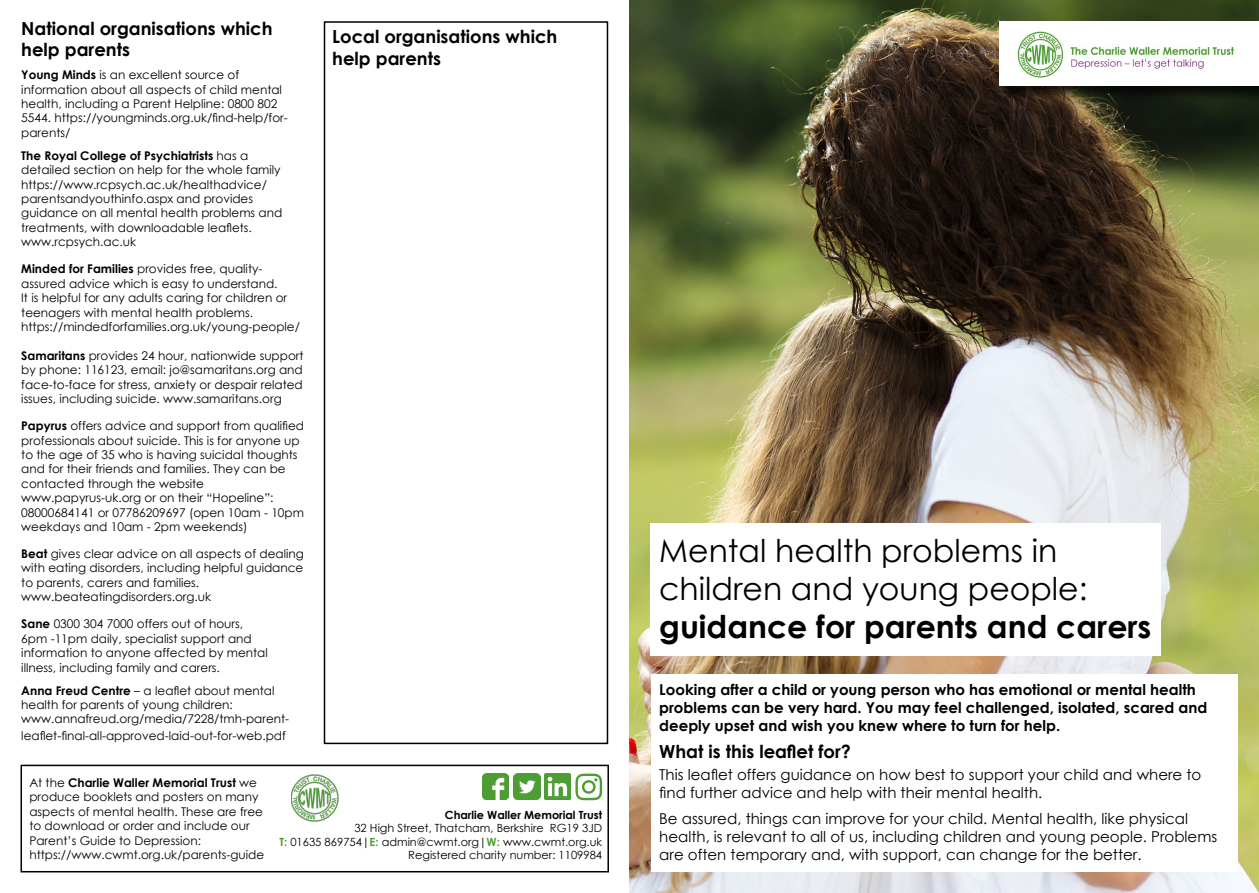
<style>
.page{position:relative;width:1259px;height:893px;background:#fff}
.page>*{position:absolute;margin:0;border:0;box-sizing:border-box;transform-origin:0 0}
.t1{font:31.5px/37.8px "Century Gothic";color:#000}
.t2{font:700 31.5px "Century Gothic";color:#000}
.t3{font:700 18px/21.6px "Century Gothic";color:#000}
.t4{font:15px/18px "Century Gothic";color:#000}
.t5{font:700 15px/18px "Century Gothic";color:#000}
.t6{font:12px/14.4px "Century Gothic";color:#000}
.t7{font:11.25px/13.5px "Century Gothic";color:#000;text-align:right}
.t8{font:700 11.25px "Century Gothic";color:#000}
.s1{font-weight:700}
.s2{font-weight:700;color:#4e9d34}
</style>
<div class="page">
<img style="left:629px;top:0;width:630px;height:893px">
<div style="left:651px;top:675px;width:586px;height:197px;background:#fff"></div>
<div style="left:651px;top:523px;width:510px;height:133px;background:#fff"></div>
<div style="left:999px;top:22px;width:260px;height:81px;background:#000;opacity:.75"></div>
<div style="left:999px;top:21px;width:260px;height:65px;background:#fff"></div>
<img style="left:1017px;top:31px;width:217px;height:47px">
<img style="left:291px;top:774px;width:47px;height:48px">
<img style="left:483px;top:774px;width:26px;height:26px">
<img style="left:513px;top:773px;width:27px;height:27px">
<svg style="left:575px;top:774px;width:27px;height:26px"></svg>
<img style="left:545px;top:774px;width:26px;height:26px">
<div style="left:324px;top:21px;width:284px;height:723px;border:2px solid #000"></div>
<div style="left:21px;top:765px;width:588px;height:107px;border:2px solid #000"></div>
<h2 class="t3" style="left:21px;top:17px;width:253px">National organisations which help parents</h2>
<p class="t6" style="left:21px;top:68px;width:268px"><span class="s1">Young Minds</span> is an excellent source of information about all aspects of child mental health, including a Parent Helpline: 0800 802<br>5544. https://youngminds.org.uk/find-help/for&shy;parents/</p>
<p class="t6" style="left:21px;top:148px;width:263px"><span class="s1">The Royal College of Psychiatrists</span> has a detailed section on help for the whole family https://www.rcpsych.ac.uk/healthadvice/ parentsandyouthinfo.aspx and provides guidance on all mental health problems and treatments, with downloadable leaflets. www.rcpsych.ac.uk</p>
<p class="t6" style="left:21px;top:262px;width:280px"><span class="s1">Minded for Families</span> provides free, quality&shy;assured advice which is easy to understand.<br>It is helpful for any adults caring for children or teenagers with mental health problems. https://mindedforfamilies.org.uk/young-people/</p>
<p class="t6" style="left:21px;top:348px;width:284px;text-align:justify"><span class="s1">Samaritans</span> provides 24 hour, nationwide support by phone: 116123, email: jo@samaritans.org and face-to-face for stress, anxiety or despair related issues, including suicide. www.samaritans.org</p>
<p class="t6" style="left:21px;top:418px;width:284px"><span class="s1">Papyrus</span> offers advice and support from qualified professionals about suicide. This is for anyone up to the age of 35 who is having suicidal thoughts and for their friends and families. They can be contacted through the website www.papyrus-uk.org or on their “Hopeline”:<br>08000684141 or 07786209697 (open 10am - 10pm weekdays and 10am - 2pm weekends)</p>
<p class="t6" style="left:21px;top:546px;width:284px"><span class="s1">Beat</span> gives clear advice on all aspects of dealing with eating disorders, including helpful guidance to parents, carers and families. www.beateatingdisorders.org.uk</p>
<p class="t6" style="left:21px;top:617px;width:248px"><span class="s1">Sane</span> 0300 304 7000 offers out of hours, 6pm -11pm daily, specialist support and information to anyone affected by mental illness, including family and carers.</p>
<p class="t6" style="left:21px;top:683px;width:269px"><span class="s1">Anna Freud Centre</span> – a leaflet about mental health for parents of young children: www.annafreud.org/media/7228/tmh-parent-</p>
<p class="t6" style="left:21px;top:728px;width:266px">leaflet-final-all-approved-laid-out-for-web.pdf</p>
<h2 class="t3" style="left:332px;top:25px;width:226px">Local organisations which help parents</h2>
<p class="t6" style="left:29px;top:775px;width:236px">At the <span class="s1">Charlie Waller Memorial Trust</span> we produce booklets and posters on many aspects of mental health. These are free to download or order and include our Parent’s Guide to Depression: https://www.cwmt.org.uk/parents-guide</p>
<p class="t8" style="left:445px;top:806px;width:159px">Charlie Waller Memorial Trust</p>
<p class="t7" style="left:279px;top:821px;width:324px">32 High Street, Thatcham, Berkshire RG19 3JD<br><span class="s2">T:</span> 01635 869754|<span class="s2">E:</span> admin@cwmt.org|<span class="s2">W:</span> www.cwmt.org.uk<br>Registered charity number: 1109984</p>
<h1 class="t1" style="left:659px;top:531px;width:430px">Mental health problems in children and young people:</h1>
<h1 class="t2" style="left:659px;top:602px;width:494px">guidance for parents and carers</h1>
<p class="t5" style="left:659px;top:680px;width:549px">Looking after a child or young person who has emotional or mental health problems can be very hard. You may feel challenged, isolated, scared and deeply upset and wish you knew where to turn for help.</p>
<h2 class="t3" style="left:659px;top:739px;width:193px">What is this leaflet for?</h2>
<p class="t4" style="left:659px;top:765px;width:544px">This leaflet offers guidance on how best to support your child and where to find further advice and help with their mental health.</p>
<p class="t4" style="left:659px;top:810px;width:559px">Be assured, things can improve for your child. Mental health, like physical health, is relevant to all of us, including children and young people. Problems are often temporary and, with support, can change for the better.</p>
</div>
